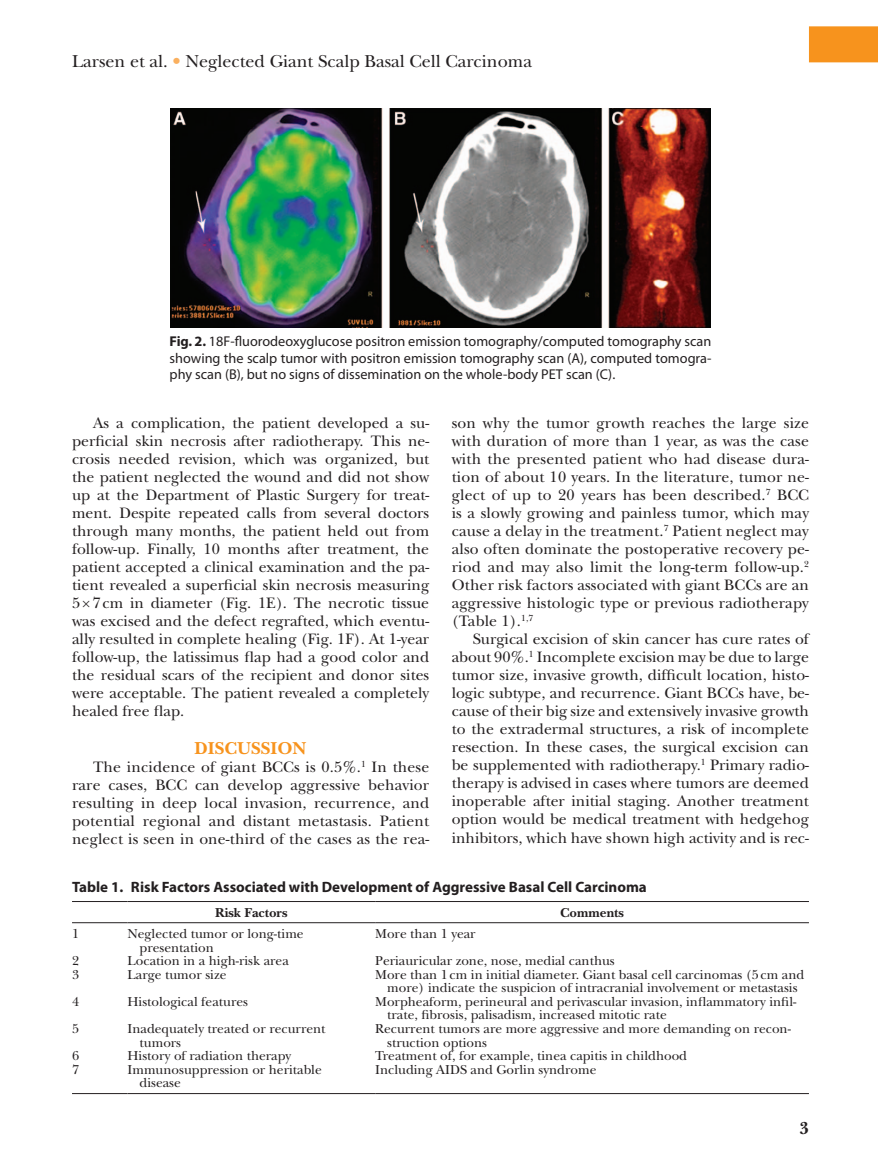
<style>
.page{position:relative;width:878px;height:1175px;background:#fff}
.page>*{position:absolute;margin:0;border:0;box-sizing:border-box;transform-origin:0 0}
.t1{font:18px "New Baskerville";color:#231f20}
.t2{font:700 18px "New Baskerville";color:#f7931d}
.t3{font:700 18px "New Baskerville";color:#231f20}
.t4{font:15.75px/18px "New Baskerville";color:#231f20;text-align:justify}
.t5{font:700 15px "Myriad Pro";color:#231f20}
.t6{font:14.25px/16.5px "Myriad Pro";color:#231f20;text-align:justify}
.t7{font:13.5px/13.5px "New Baskerville";color:#231f20}
.t8{font:700 13.5px "New Baskerville";color:#231f20}
.s1{color:#fab05f}
.s2{font-weight:700}
</style>
<div class="page">
<div style="left:808px;top:26px;width:70px;height:36px;background:#f7931d"></div>
<img style="left:170px;top:108px;width:540px;height:220px">
<hr style="left:72px;top:901px;width:56px;height:1px;background:#231f20">
<hr style="left:128px;top:901px;width:247px;height:1px;background:#231f20">
<hr style="left:375px;top:901px;width:433px;height:1px;background:#231f20">
<hr style="left:72px;top:922px;width:56px;height:1px;background:#231f20">
<hr style="left:128px;top:922px;width:247px;height:1px;background:#231f20">
<hr style="left:375px;top:922px;width:433px;height:1px;background:#231f20">
<hr style="left:72px;top:1093px;width:56px;height:1px;background:#231f20">
<hr style="left:128px;top:1093px;width:247px;height:1px;background:#231f20">
<hr style="left:375px;top:1093px;width:433px;height:1px;background:#231f20">
<p class="t1" style="left:72px;top:51px;width:461px">Larsen et al. <span class="s1">•</span> Neglected Giant Scalp Basal Cell Carcinoma</p>
<p class="t6" style="left:170px;top:333px;width:543px"><span class="s2">Fig. 2.</span> 18F-fluorodeoxyglucose positron emission tomography/computed tomography scan showing the scalp tumor with positron emission tomography scan (A), computed tomogra&shy;phy scan (B), but no signs of dissemination on the whole-body PET</p>
<p class="t6" style="left:566px;top:366px;width:51px">scan (C).</p>
<p class="t4" style="left:72px;top:414px;width:359px;text-indent:21px">As a complication, the patient developed a su&shy;perficial skin necrosis after radiotherapy. This ne&shy;crosis needed revision, which was organized, but the patient neglected the wound and did not show up at the Department of Plastic Surgery for treat&shy;ment. Despite repeated calls from several doctors through many months, the patient held out from follow-up. Finally, 10 months after treatment, the patient accepted a clinical examination and the pa&shy;tient revealed a superficial skin necrosis measuring 5×7cm in diameter (Fig. 1E). The necrotic tissue was excised and the defect regrafted, which eventu&shy;ally resulted in complete healing (Fig. 1F). At 1-year follow-up, the latissimus flap had a good color and the residual scars of the recipient and donor sites were acceptable. The patient revealed a completely healed free flap.</p>
<p class="t2" style="left:195px;top:737px;width:113px">DISCUSSION</p>
<p class="t4" style="left:72px;top:758px;width:359px;text-indent:21px">The incidence of giant BCCs is 0.5%.<sup>1</sup> In these rare cases, BCC can develop aggressive behavior resulting in deep local invasion, recurrence, and potential regional and distant metastasis. Patient neglect is seen in one-third of the cases as the rea-</p>
<p class="t4" style="left:451px;top:414px;width:359px">son why the tumor growth reaches the large size with duration of more than 1 year, as was the case with the presented patient who had disease dura&shy;tion of about 10 years. In the literature, tumor ne&shy;glect of up to 20 years has been described.<sup>7</sup> BCC is a slowly growing and painless tumor, which may cause a delay in the treatment.<sup>7</sup> Patient neglect may also often dominate the postoperative recovery pe&shy;riod and may also limit the long-term follow-up.<sup>2<br></sup>Other risk factors associated with giant BCCs are an aggressive histologic type or previous radiotherapy (Table 1).<sup>1,7</sup></p>
<p class="t4" style="left:451px;top:630px;width:359px;text-indent:21px">Surgical excision of skin cancer has cure rates of about 90%.<sup>1</sup> Incomplete excision may be due to large tumor size, invasive growth, difficult location, histo&shy;logic subtype, and recurrence. Giant BCCs have, be&shy;cause of their big size and extensively invasive growth to the extradermal structures, a risk of incomplete resection. In these cases, the surgical excision can be supplemented with radiotherapy.<sup>1</sup> Primary radio&shy;therapy is advised in cases where tumors are deemed inoperable after initial staging. Another treatment option would be medical treatment with hedgehog inhibitors, which have shown high activity and is rec-</p>
<p class="t5" style="left:72px;top:877px;width:576px">Table 1. Risk Factors Associated with Development of Aggressive Basal Cell Carcinoma</p>
<p class="t8" style="left:215px;top:904px;width:74px">Risk Factors</p>
<p class="t8" style="left:560px;top:904px;width:65px">Comments</p>
<p class="t7" style="left:72px;top:927px;width:9px">1</p>
<p class="t7" style="left:139px;top:927px;width:166px;text-indent:-12px">Neglected tumor or long-time presentation</p>
<p class="t7" style="left:375px;top:927px;width:102px">More than 1 year</p>
<p class="t7" style="left:72px;top:954px;width:9px">2</p>
<p class="t7" style="left:127px;top:954px;width:163px">Location in a high-risk area</p>
<p class="t7" style="left:375px;top:954px;width:241px">Periauricular zone, nose, medial canthus</p>
<p class="t7" style="left:72px;top:967px;width:9px">3</p>
<p class="t7" style="left:127px;top:967px;width:100px">Large tumor size</p>
<p class="t7" style="left:375px;top:967px;width:430px;text-align:center">More than 1cm in initial diameter. Giant basal cell carcinomas (5cm and more) indicate the suspicion of intracranial involvement or metastasis</p>
<p class="t7" style="left:72px;top:994px;width:9px">4</p>
<p class="t7" style="left:127px;top:994px;width:122px">Histological features</p>
<p class="t7" style="left:387px;top:994px;width:410px;text-indent:-12px">Morpheaform, perineural and perivascular invasion, inflammatory infil&shy;trate, fibrosis, palisadism, increased mitotic rate</p>
<p class="t7" style="left:72px;top:1022px;width:9px">5</p>
<p class="t7" style="left:139px;top:1022px;width:187px;text-indent:-12px">Inadequately treated or recurrent tumors</p>
<p class="t7" style="left:387px;top:1022px;width:405px;text-indent:-12px">Recurrent tumors are more aggressive and more demanding on recon&shy;struction options</p>
<p class="t7" style="left:72px;top:1049px;width:9px">6</p>
<p class="t7" style="left:127px;top:1049px;width:165px">History of radiation therapy</p>
<p class="t7" style="left:375px;top:1049px;width:313px">Treatment of, for example, tinea capitis in childhood</p>
<p class="t7" style="left:72px;top:1062px;width:9px">7</p>
<p class="t7" style="left:139px;top:1062px;width:184px;text-indent:-12px">Immunosuppression or heritable disease</p>
<p class="t7" style="left:375px;top:1062px;width:223px">Including AIDS and Gorlin syndrome</p>
<p class="t3" style="left:799px;top:1118px;width:11px">3</p>
</div>
